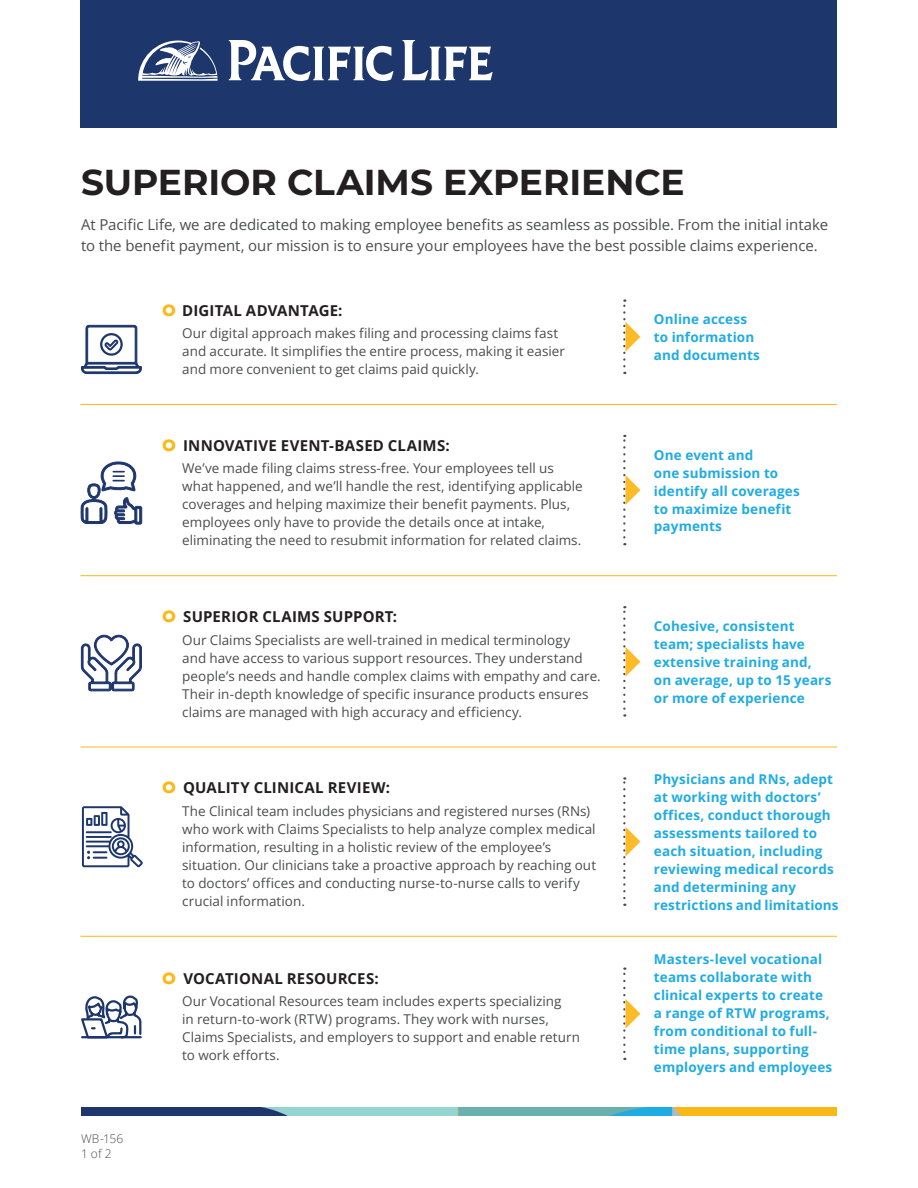
<style>
.page{position:relative;width:918px;height:1188px;background:#fff}
.page>*{position:absolute;margin:0;border:0;box-sizing:border-box;transform-origin:0 0}
.t1{font:700 36px "Montserrat";color:#231f20}
.t2{font:15px/21px "Open Sans";letter-spacing:-.005em;color:#4b4c4d}
.t3{font:700 15px "Open Sans";letter-spacing:.01em;color:#231f20}
.t4{font:13.5px/18px "Open Sans";color:#4b4c4d}
.t5{font:700 13.5px/18px "Open Sans";letter-spacing:.01em;color:#20ace3}
.t6{font:12px/15px "Open Sans";letter-spacing:.015em;color:#4b4c4d}
.s1{font-family:"Futura";color:#fcb814}
</style>
<div class="page">
<div style="left:80px;top:0;width:757px;height:127px;background:#1d366c"></div>
<svg style="left:229px;top:40px;width:165px;height:41px"></svg>
<svg style="left:403px;top:40px;width:90px;height:40px"></svg>
<svg style="left:138px;top:41px;width:80px;height:40px"></svg>
<img style="left:81px;top:1107px;width:756px;height:9px">
<hr style="left:80px;top:404px;width:757px;height:1px;background:#fcb814">
<hr style="left:80px;top:575px;width:757px;height:1px;background:#fcb814">
<hr style="left:80px;top:747px;width:757px;height:1px;background:#fcb814">
<hr style="left:80px;top:936px;width:757px;height:1px;background:#fcb814">
<svg style="left:623px;top:300px;width:17px;height:66px"></svg>
<svg style="left:623px;top:435px;width:17px;height:102px"></svg>
<svg style="left:623px;top:606px;width:17px;height:111px"></svg>
<svg style="left:623px;top:777px;width:17px;height:121px"></svg>
<svg style="left:623px;top:968px;width:17px;height:84px"></svg>
<svg style="left:81px;top:324px;width:61px;height:51px"></svg>
<div style="left:100px;top:333px;width:23px;height:23px;border:2px solid #1d366c;border-radius:50%"></div>
<svg style="left:81px;top:634px;width:61px;height:58px"></svg>
<svg style="left:81px;top:462px;width:61px;height:62px"></svg>
<svg style="left:82px;top:806px;width:61px;height:61px"></svg>
<svg style="left:81px;top:995px;width:61px;height:44px"></svg>
<h1 class="t1" style="left:81px;top:158px;width:605px">SUPERIOR CLAIMS EXPERIENCE</h1>
<p class="t2" style="left:81px;top:213px;width:749px">At Pacific Life, we are dedicated to making employee benefits as seamless as possible. From the initial intake to the benefit payment, our mission is to ensure your employees have the best possible claims experience.</p>
<p class="t6" style="left:81px;top:1131px;width:44px">WB-156<br>1 of 2</p>
<p class="t3" style="left:162px;top:300px;width:182px"><span class="s1">O</span> DIGITAL ADVANTAGE:</p>
<p class="t4" style="left:182px;top:324px;width:384px">Our digital approach makes filing and processing claims fast and accurate. It simplifies the entire process, making it easier and more convenient to get claims paid quickly.</p>
<p class="t3" style="left:162px;top:435px;width:289px"><span class="s1">O</span> INNOVATIVE EVENT-BASED CLAIMS:</p>
<p class="t4" style="left:182px;top:459px;width:402px">We’ve made filing claims stress-free. Your employees tell us what happened, and we’ll handle the rest, identifying applicable coverages and helping maximize their benefit payments. Plus, employees only have to provide the details once at intake, eliminating the need to resubmit information for related claims.</p>
<p class="t3" style="left:162px;top:606px;width:237px"><span class="s1">O</span> SUPERIOR CLAIMS SUPPORT:</p>
<p class="t4" style="left:182px;top:630px;width:420px">Our Claims Specialists are well-trained in medical terminology<br>and have access to various support resources. They understand people’s needs and handle complex claims with empathy and care.<br>Their in-depth knowledge of specific insurance products ensures claims are managed with high accuracy and efficiency.</p>
<p class="t3" style="left:162px;top:777px;width:229px"><span class="s1">O</span> QUALITY CLINICAL REVIEW:</p>
<p class="t4" style="left:182px;top:802px;width:415px">The Clinical team includes physicians and registered nurses (RNs) who work with Claims Specialists to help analyze complex medical information, resulting in a holistic review of the employee’s situation. Our clinicians take a proactive approach by reaching out to doctors’ offices and conducting nurse-to-nurse calls to verify crucial information.</p>
<p class="t3" style="left:162px;top:967px;width:218px"><span class="s1">O</span> VOCATIONAL RESOURCES:</p>
<p class="t4" style="left:182px;top:992px;width:399px">Our Vocational Resources team includes experts specializing<br>in return-to-work (RTW) programs. They work with nurses, Claims Specialists, and employers to support and enable return to work efforts.</p>
<p class="t5" style="left:654px;top:310px;width:107px">Online access to information and documents</p>
<p class="t5" style="left:654px;top:445px;width:147px">One event and<br>one submission to identify all coverages to maximize benefit payments</p>
<p class="t5" style="left:654px;top:617px;width:179px">Cohesive, consistent team; specialists have extensive training and, on average, up to 15 years or more of experience</p>
<p class="t5" style="left:654px;top:770px;width:186px">Physicians and RNs, adept at working with doctors’ offices, conduct thorough assessments tailored to each situation, including reviewing medical records and determining any restrictions and limitations</p>
<p class="t5" style="left:654px;top:950px;width:180px">Masters-level vocational teams collaborate with clinical experts to create a range of RTW programs, from conditional to full&shy;time plans, supporting employers and employees</p>
</div>
